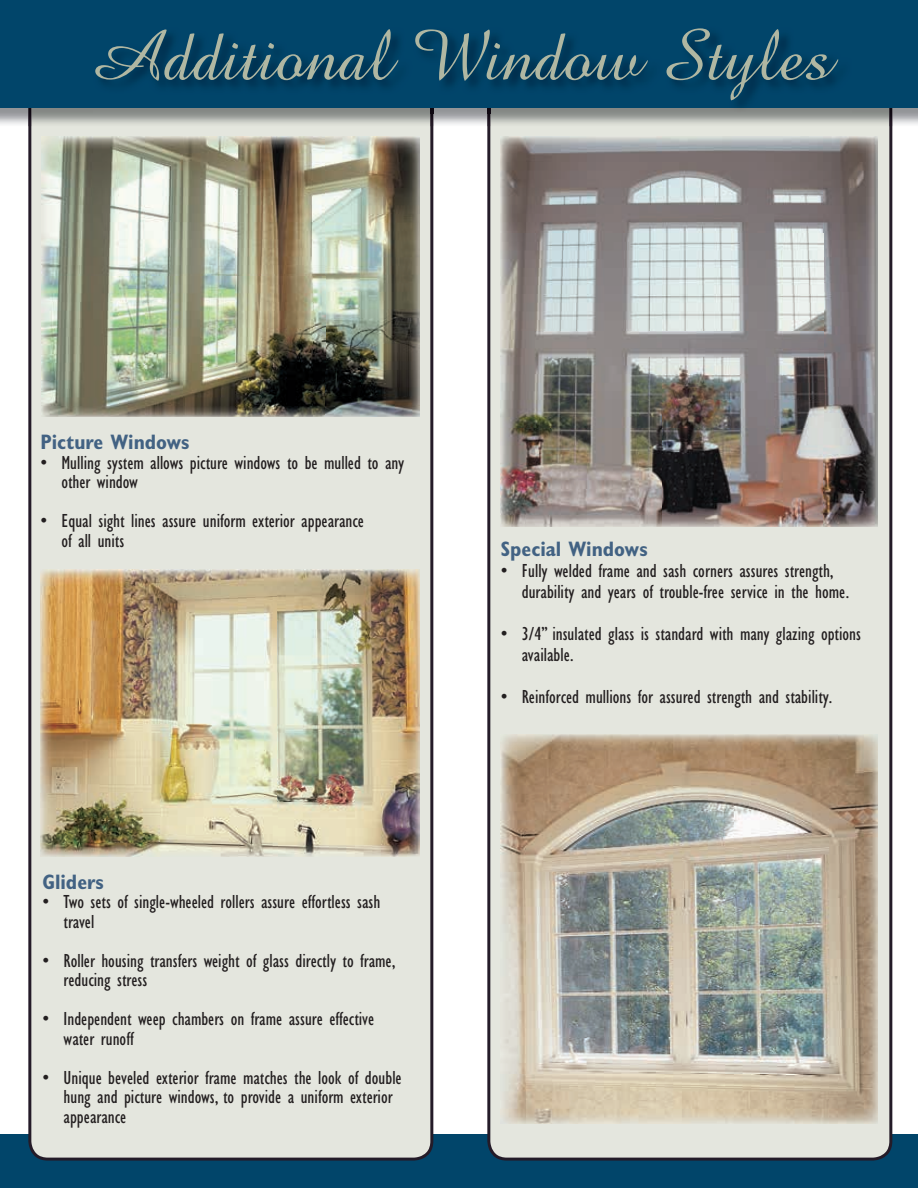
<style>
.page{position:relative;width:918px;height:1188px;background:#fff}
.page>*{position:absolute;margin:0;border:0;box-sizing:border-box;transform-origin:0 0}
.t1{font:72px "Amazone BT";color:#b0b7a2}
.t2{font:700 condensed 21px "Gill Sans";color:#426283}
.t3{font:condensed 19.5px/19.5px "Gill Sans";color:#231f20}
</style>
<div class="page">
<div style="left:0;top:1134px;width:918px;height:54px;background:#01456a"></div>
<svg style="left:487px;top:126px;width:405px;height:1035px;background:#d8d9d3"></svg>
<div style="left:28px;top:126px;width:405px;height:1035px;background:#e4e6de"></div>
<img style="left:0;top:108px;width:918px;height:18px">
<img style="left:487px;top:108px;width:405px;height:18px">
<img style="left:28px;top:108px;width:405px;height:18px">
<div style="left:0;top:0;width:918px;height:108px;background:#01456a"></div>
<img style="left:433px;top:108px;width:54px;height:6px">
<div style="left:490px;top:108px;width:361px;height:6px;background:#858885"></div>
<svg style="left:487px;top:108px;width:3px;height:6px"></svg>
<div style="left:94px;top:108px;width:336px;height:6px;background:#858985"></div>
<svg style="left:430px;top:108px;width:3px;height:6px"></svg>
<img style="left:42px;top:136px;width:378px;height:281px">
<img style="left:40px;top:570px;width:380px;height:286px">
<img style="left:501px;top:136px;width:376px;height:390px">
<img style="left:501px;top:735px;width:376px;height:388px">
<h1 class="t1" style="left:86px;top:15px;width:747px">Additional Window Styles</h1>
<p class="t2" style="left:40px;top:429px;width:151px">Picture Windows</p>
<p class="t3" style="left:61px;top:453px;width:344px;text-indent:-21px">• Mulling system allows picture windows to be mulled to any other window</p>
<p class="t3" style="left:61px;top:511px;width:304px;text-indent:-21px">• Equal sight lines assure uniform exterior appearance of all units</p>
<p class="t2" style="left:43px;top:869px;width:63px">Gliders</p>
<p class="t3" style="left:64px;top:892px;width:318px;text-indent:-21px">• Two sets of single-wheeled rollers assure effortless sash travel</p>
<p class="t3" style="left:64px;top:951px;width:333px;text-indent:-21px">• Roller housing transfers weight of glass directly to frame, reducing stress</p>
<p class="t3" style="left:64px;top:1009px;width:312px;text-indent:-21px">• Independent weep chambers on frame assure effective water runoff</p>
<p class="t3" style="left:64px;top:1068px;width:340px;text-indent:-21px">• Unique beveled exterior frame matches the look of double hung and picture windows, to provide a uniform exterior appearance</p>
<p class="t2" style="left:501px;top:536px;width:148px">Special Windows</p>
<p class="t3" style="left:522px;top:560px;width:329px;line-height:21px;text-indent:-21px">• Fully welded frame and sash corners assures strength, durability and years of trouble-free service in the home.</p>
<p class="t3" style="left:522px;top:623px;width:341px;line-height:21px;text-indent:-21px">• 3/4” insulated glass is standard with many glazing options available.</p>
<p class="t3" style="left:501px;top:687px;width:333px">• Reinforced mullions for assured strength and stability.</p>
</div>
